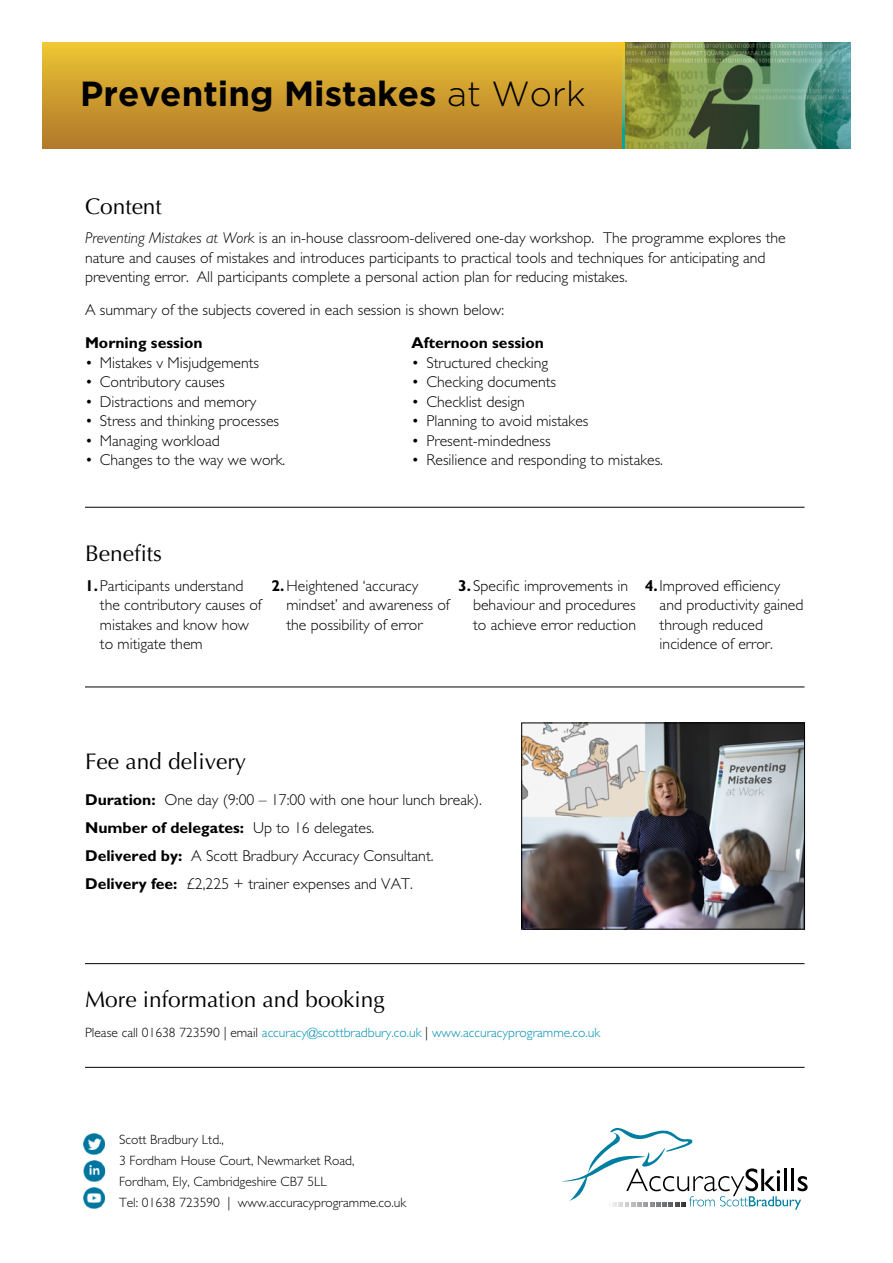
<style>
.page{position:relative;width:893px;height:1263px;background:#fff}
.page>*{position:absolute;margin:0;border:0;box-sizing:border-box;transform-origin:0 0}
.t1{font:700 34.8px "Gotham";color:#000}
.t2{font:22.65px "Optima";color:#000}
.t3{font:300 15.75px/19.5px "Gill Sans";color:#000}
.t4{font:700 15.75px "Gill Sans";color:#000}
.t5{font:300 13.5px/21px "Gill Sans";color:#000}
.t6{font:300 13.5px "Gill Sans";color:#008eb3}
.s1{font-weight:300}
.s2{font-style:italic}
.s3{font-weight:700}
.s4{color:#000}
</style>
<div class="page">
<hr style="left:85px;top:507px;width:719px;height:1px;background:#000">
<hr style="left:85px;top:687px;width:719px;height:1px;background:#000">
<div style="left:43px;top:43px;width:586px;height:106px;background:linear-gradient(to bottom,#edc533,#b0772a)"></div>
<img style="left:625px;top:43px;width:225px;height:106px">
<svg style="left:623px;top:43px;width:2px;height:106px"></svg>
<svg style="left:562px;top:1128px;width:246px;height:82px"></svg>
<hr style="left:85px;top:1067px;width:719px;height:1px;background:#000">
<hr style="left:85px;top:963px;width:719px;height:1px;background:#000">
<img style="left:84px;top:1134px;width:21px;height:21px">
<img style="left:84px;top:1160px;width:22px;height:21px">
<img style="left:84px;top:1187px;width:21px;height:21px">
<img style="left:523px;top:724px;width:280px;height:203px">
<div style="left:521px;top:722px;width:284px;height:207px;border:1px solid #000"></div>
<h1 class="t1" style="left:80px;top:70px;width:507px">Preventing Mistakes <span class="s1">at Work</span></h1>
<h2 class="t2" style="left:85px;top:194px;width:78px">Content</h2>
<p class="t3" style="left:85px;top:228px;width:702px"><span class="s2">Preventing Mistakes at Work</span> is an in-house classroom-delivered one-day workshop. The programme explores the nature and causes of mistakes and introduces participants to practical tools and techniques for anticipating and preventing error. All participants complete a personal action plan for reducing mistakes.</p>
<p class="t3" style="left:85px;top:300px;width:421px">A summary of the subjects covered in each session is shown below:</p>
<p class="t4" style="left:85px;top:334px;width:119px">Morning session</p>
<p class="t3" style="left:85px;top:353px;width:176px">• Mistakes v Misjudgements</p>
<p class="t3" style="left:85px;top:372px;width:141px">• Contributory causes</p>
<p class="t3" style="left:85px;top:392px;width:173px">• Distractions and memory</p>
<p class="t3" style="left:85px;top:411px;width:196px">• Stress and thinking processes</p>
<p class="t3" style="left:85px;top:431px;width:136px">• Managing workload</p>
<p class="t3" style="left:85px;top:450px;width:202px">• Changes to the way we work.</p>
<p class="t4" style="left:412px;top:334px;width:134px">Afternoon session</p>
<p class="t3" style="left:412px;top:353px;width:138px">• Structured checking</p>
<p class="t3" style="left:412px;top:372px;width:146px">• Checking documents</p>
<p class="t3" style="left:412px;top:392px;width:115px">• Checklist design</p>
<p class="t3" style="left:412px;top:411px;width:178px">• Planning to avoid mistakes</p>
<p class="t3" style="left:412px;top:431px;width:141px">• Present-mindedness</p>
<p class="t3" style="left:412px;top:450px;width:253px">• Resilience and responding to mistakes.</p>
<h2 class="t2" style="left:85px;top:540px;width:78px">Benefits</h2>
<p class="t3" style="left:100px;top:576px;width:163px;text-indent:-15px"><span class="s3">1.</span>Participants understand the contributory causes of mistakes and know how to mitigate them</p>
<p class="t3" style="left:286px;top:576px;width:165px;text-indent:-15px"><span class="s3">2.</span>Heightened ‘accuracy mindset’ and awareness of the possibility of error</p>
<p class="t3" style="left:473px;top:576px;width:165px;text-indent:-15px"><span class="s3">3.</span> Specific improvements in behaviour and procedures to achieve error reduction</p>
<p class="t3" style="left:660px;top:576px;width:145px;text-indent:-15px"><span class="s3">4.</span>Improved efficiency and productivity gained through reduced incidence of error.</p>
<h2 class="t2" style="left:85px;top:748px;width:163px">Fee and delivery</h2>
<p class="t3" style="left:85px;top:785px;width:398px;line-height:28px"><span class="s3">Duration:</span> One day (9:00 – 17:00 with one hour lunch break).<br><span class="s3">Number of delegates:</span> Up to 16 delegates.<br><span class="s3">Delivered by:</span> A Scott Bradbury Accuracy Consultant.<br><span class="s3">Delivery fee:</span> £2,225 + trainer expenses and VAT.</p>
<h2 class="t2" style="left:85px;top:986px;width:301px">More information and booking</h2>
<p class="t6" style="left:85px;top:1025px;width:517px"><span class="s4">Please call 01638 723590 | email</span> accuracy@scottbradbury.co.uk <span class="s4">|</span> www.accuracyprogramme.co.uk</p>
<p class="t5" style="left:119px;top:1129px;width:289px">Scott Bradbury Ltd.,<br>3 Fordham House Court, Newmarket Road, Fordham, Ely, Cambridgeshire CB7 5LL<br>Tel: 01638 723590 | www.accuracyprogramme.co.uk</p>
</div>
